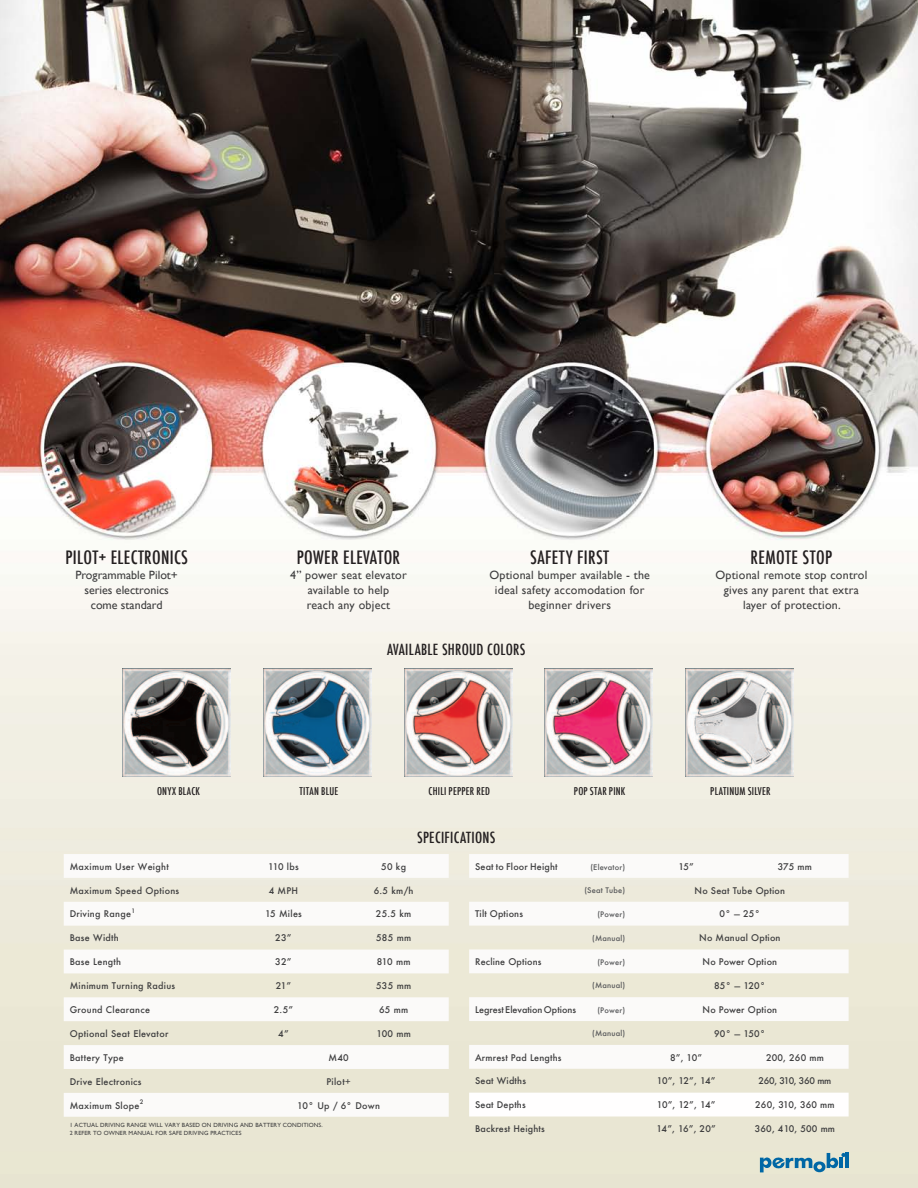
<style>
.page{position:relative;width:918px;height:1188px;background:#fff}
.page>*{position:absolute;margin:0;border:0;box-sizing:border-box;transform-origin:0 0}
.t1{font:500 condensed 18px "Futura";letter-spacing:.02em;color:#231f20}
.t2{font:500 condensed 15px "Futura";letter-spacing:.02em;color:#231f20}
.t3{font:12px/15px "Gill Sans";letter-spacing:.02em;color:#3e3e3f;text-align:center}
.t4{font:12px/15px "Gill Sans";color:#3e3e3f;text-align:center}
.t5{font:500 condensed 10.5px "Futura";letter-spacing:.02em;color:#231f20}
.t6{font:500 9px "Futura";letter-spacing:.02em;color:#3e3e3f}
.t7{font:500 9px "Futura";color:#3e3e3f}
.t8{font:500 9px "Futura";letter-spacing:-.03em;color:#3e3e3f}
.t9{font:500 7.5px "Futura";letter-spacing:.02em;color:#57585a}
.t10{font:6px/7.8px "Gill Sans";letter-spacing:.02em;color:#3e3e3f}
.t11{font:500 6px "Futura";color:#3e3e3f}
</style>
<div class="page">
<img style="left:0;top:0;width:918px;height:1188px">
<svg style="left:64px;top:854px;width:385px;height:167px"></svg>
<svg style="left:64px;top:1045px;width:385px;height:72px"></svg>
<svg style="left:469px;top:854px;width:380px;height:167px"></svg>
<svg style="left:469px;top:1045px;width:380px;height:24px"></svg>
<svg style="left:469px;top:1093px;width:380px;height:24px"></svg>
<hr style="left:845px;top:1153px;width:4px;height:15px;background:#0067a5">
<svg style="left:760px;top:1153px;width:86px;height:19px;background:#8fb5c0"></svg>
<img style="left:123px;top:669px;width:108px;height:108px">
<img style="left:263px;top:669px;width:108px;height:108px">
<img style="left:404px;top:669px;width:108px;height:108px">
<img style="left:545px;top:669px;width:108px;height:108px">
<img style="left:685px;top:669px;width:108px;height:108px">
<h1 class="t1" style="left:65px;top:545px;width:124px">PILOT+ ELECTRONICS</h1>
<h3 class="t4" style="left:75px;top:567px;width:104px">Programmable Pilot+ series electronics come standard</h3>
<h1 class="t1" style="left:297px;top:545px;width:105px">POWER ELEVATOR</h1>
<h3 class="t3" style="left:290px;top:567px;width:118px">4” power seat elevator available to help<br>reach any object</h3>
<h1 class="t1" style="left:530px;top:545px;width:81px">SAFETY FIRST</h1>
<h3 class="t3" style="left:489px;top:567px;width:162px">Optional bumper available - the ideal safety accomodation for beginner drivers</h3>
<h2 class="t2" style="left:387px;top:640px;width:140px">AVAILABLE SHROUD COLORS</h2>
<h1 class="t1" style="left:751px;top:545px;width:83px">REMOTE STOP</h1>
<h3 class="t3" style="left:715px;top:567px;width:154px">Optional remote stop control gives any parent that extra layer of protection.</h3>
<p class="t5" style="left:157px;top:785px;width:45px">ONYX BLACK</p>
<p class="t5" style="left:299px;top:785px;width:40px">TITAN BLUE</p>
<p class="t5" style="left:428px;top:785px;width:63px">CHILI PEPPER RED</p>
<p class="t5" style="left:574px;top:785px;width:53px">POP STAR PINK</p>
<p class="t5" style="left:710px;top:785px;width:62px">PLATINUM SILVER</p>
<h2 class="t2" style="left:417px;top:828px;width:80px">SPECIFICATIONS</h2>
<p class="t6" style="left:70px;top:860px;width:101px">Maximum User Weight</p>
<p class="t6" style="left:268px;top:860px;width:32px">110 lbs</p>
<p class="t6" style="left:381px;top:860px;width:26px">50 kg</p>
<p class="t6" style="left:70px;top:884px;width:111px">Maximum Speed Options</p>
<p class="t6" style="left:269px;top:884px;width:31px">4 MPH</p>
<p class="t6" style="left:374px;top:884px;width:41px">6.5 km/h</p>
<p class="t6" style="left:70px;top:908px;width:63px">Driving Range</p>
<p class="t11" style="left:131px;top:907px;width:5px">1</p>
<p class="t6" style="left:265px;top:908px;width:38px">15 Miles</p>
<p class="t6" style="left:376px;top:908px;width:37px">25.5 km</p>
<p class="t6" style="left:70px;top:932px;width:51px">Base Width</p>
<p class="t6" style="left:275px;top:932px;width:18px">23”</p>
<p class="t6" style="left:376px;top:932px;width:37px">585 mm</p>
<p class="t6" style="left:70px;top:956px;width:53px">Base Length</p>
<p class="t6" style="left:275px;top:956px;width:18px">32”</p>
<p class="t6" style="left:377px;top:956px;width:35px">810 mm</p>
<p class="t6" style="left:70px;top:980px;width:107px">Minimum Turning Radius</p>
<p class="t6" style="left:276px;top:980px;width:17px">21”</p>
<p class="t6" style="left:376px;top:980px;width:37px">535 mm</p>
<p class="t6" style="left:70px;top:1003px;width:82px">Ground Clearance</p>
<p class="t6" style="left:274px;top:1003px;width:21px">2.5”</p>
<p class="t6" style="left:379px;top:1003px;width:31px">65 mm</p>
<p class="t6" style="left:70px;top:1027px;width:100px">Optional Seat Elevator</p>
<p class="t6" style="left:278px;top:1027px;width:12px">4”</p>
<p class="t6" style="left:376px;top:1027px;width:36px">100 mm</p>
<p class="t6" style="left:70px;top:1051px;width:56px">Battery Type</p>
<p class="t6" style="left:328px;top:1051px;width:22px">M40</p>
<p class="t6" style="left:70px;top:1075px;width:73px">Drive Electronics</p>
<p class="t6" style="left:327px;top:1075px;width:26px">Pilot+</p>
<p class="t6" style="left:70px;top:1099px;width:71px">Maximum Slope</p>
<p class="t11" style="left:140px;top:1098px;width:5px">2</p>
<p class="t6" style="left:297px;top:1099px;width:84px">10° Up / 6° Down</p>
<p class="t10" style="left:70px;top:1121px;width:255px">1 ACTUAL DRIVING RANGE WILL VARY BASED ON DRIVING AND BATTERY CONDITIONS.<br>2 REFER TO OWNER MANUAL FOR SAFE DRIVING PRACTICES</p>
<p class="t6" style="left:475px;top:860px;width:84px">Seat to Floor Height</p>
<p class="t9" style="left:590px;top:862px;width:36px">(Elevator)</p>
<p class="t6" style="left:678px;top:860px;width:17px">15”</p>
<p class="t6" style="left:778px;top:860px;width:36px">375 mm</p>
<p class="t9" style="left:584px;top:885px;width:42px">(Seat Tube)</p>
<p class="t6" style="left:695px;top:884px;width:92px">No Seat Tube Option</p>
<p class="t6" style="left:475px;top:908px;width:49px">Tilt Options</p>
<p class="t9" style="left:597px;top:909px;width:29px">(Power)</p>
<p class="t6" style="left:719px;top:908px;width:42px">0° — 25°</p>
<p class="t9" style="left:592px;top:933px;width:34px">(Manual)</p>
<p class="t6" style="left:699px;top:932px;width:83px">No Manual Option</p>
<p class="t6" style="left:475px;top:956px;width:68px">Recline Options</p>
<p class="t9" style="left:597px;top:957px;width:29px">(Power)</p>
<p class="t6" style="left:703px;top:956px;width:76px">No Power Option</p>
<p class="t9" style="left:592px;top:980px;width:34px">(Manual)</p>
<p class="t6" style="left:714px;top:979px;width:53px">85° — 120°</p>
<p class="t7" style="left:475px;top:1003px;width:102px">Legrest Elevation Options</p>
<p class="t9" style="left:597px;top:1005px;width:29px">(Power)</p>
<p class="t6" style="left:703px;top:1003px;width:76px">No Power Option</p>
<p class="t9" style="left:592px;top:1028px;width:34px">(Manual)</p>
<p class="t6" style="left:714px;top:1027px;width:53px">90° — 150°</p>
<p class="t6" style="left:475px;top:1051px;width:88px">Armrest Pad Lengths</p>
<p class="t6" style="left:670px;top:1051px;width:34px">8”, 10”</p>
<p class="t6" style="left:766px;top:1051px;width:59px">200, 260 mm</p>
<p class="t6" style="left:475px;top:1075px;width:52px">Seat Widths</p>
<p class="t6" style="left:657px;top:1075px;width:60px">10”, 12”, 14”</p>
<p class="t8" style="left:759px;top:1075px;width:74px">260, 310, 360 mm</p>
<p class="t6" style="left:475px;top:1099px;width:52px">Seat Depths</p>
<p class="t6" style="left:657px;top:1099px;width:60px">10”, 12”, 14”</p>
<p class="t6" style="left:755px;top:1099px;width:81px">260, 310, 360 mm</p>
<p class="t6" style="left:475px;top:1123px;width:71px">Backrest Heights</p>
<p class="t6" style="left:657px;top:1123px;width:61px">14”, 16”, 20”</p>
<p class="t6" style="left:755px;top:1123px;width:82px">360, 410, 500 mm</p>
</div>
